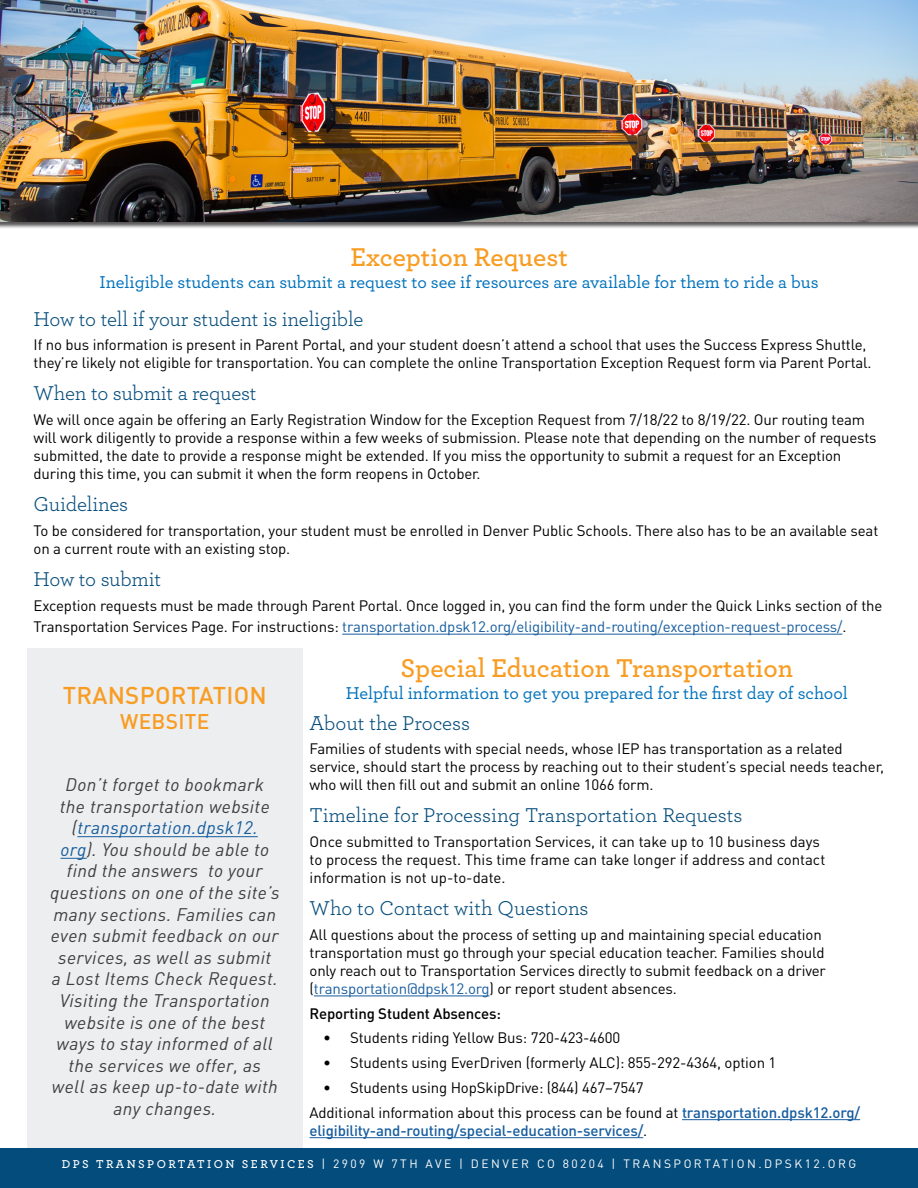
<style>
.page{position:relative;width:918px;height:1188px;background:#fff}
.page>*{position:absolute;margin:0;border:0;box-sizing:border-box;transform-origin:0 0}
.t1{font:600 27px "Archer Pro";color:#f89d23}
.t2{font:500 24px "DIN Pro";letter-spacing:.01em;color:#f89d23}
.t3{font:21px "Archer Pro";letter-spacing:-.01em;color:#044c7b}
.t4{font:500 21px "DIN Pro";letter-spacing:.01em;color:#f89d23}
.t5{font:italic 18px/21.6px "DIN";letter-spacing:.02em;color:#3e3e3f;text-align:center}
.t6{font:500 18px "Archer Pro";color:#0072bc}
.t7{font:15px/18px "DIN Pro";letter-spacing:-.01em;color:#000}
.t8{font:500 15px/18px "DIN Pro";letter-spacing:-.01em;color:#175d9e}
.t9{font:500 15px "DIN Pro";letter-spacing:-.01em;color:#000}
.t10{font:12px "DIN Pro";letter-spacing:.21em;color:#fff}
.s1{color:#175d9e}
.s2{font-weight:400;color:#000}
.s3{font-family:"Archer Pro";font-weight:600}
</style>
<div class="page">
<div style="left:27px;top:649px;width:276px;height:499px;background:#edeeef"></div>
<div style="left:0;top:1148px;width:918px;height:40px;background:#044c7b"></div>
<hr style="left:314px;top:996px;width:175px;height:1px;background:#175d9e">
<hr style="left:682px;top:1119px;width:178px;height:1px;background:#175d9e">
<hr style="left:310px;top:1137px;width:333px;height:1px;background:#175d9e">
<hr style="left:342px;top:634px;width:500px;height:1px;background:#175d9e">
<div style="left:0;top:0;width:918px;height:228px;background:#231f20;opacity:.75"></div>
<img style="left:0;top:0;width:918px;height:222px">
<hr style="left:77px;top:836px;width:181px;height:1px;background:#175d9e">
<svg style="left:60px;top:858px;width:27px;height:1px"></svg>
<p class="t1" style="left:350px;top:237px;width:219px">Exception Request</p>
<p class="t6" style="left:100px;top:270px;width:721px">Ineligible students can submit a request to see if resources are available for them to ride a bus</p>
<p class="t3" style="left:34px;top:304px;width:332px">How to tell if your student is ineligible</p>
<p class="t7" style="left:34px;top:335px;width:839px">If no bus information is present in Parent Portal, and your student doesn’t attend a school that uses the Success Express Shuttle, they’re likely not eligible for transportation. You can complete the online Transportation Exception Request form via Parent Portal.</p>
<p class="t3" style="left:34px;top:379px;width:224px">When to submit a request</p>
<p class="t7" style="left:34px;top:410px;width:845px">We will once again be offering an Early Registration Window for the Exception Request from 7/18/22 to 8/19/22. Our routing team will work diligently to provide a response within a few weeks of submission. Please note that depending on the number of requests submitted, the date to provide a response might be extended. If you miss the opportunity to submit a request for an Exception during this time, you can submit it when the form reopens in October.</p>
<p class="t3" style="left:34px;top:490px;width:96px">Guidelines</p>
<p class="t7" style="left:34px;top:521px;width:846px">To be considered for transportation, your student must be enrolled in Denver Public Schools. There also has to be an available seat on a current route with an existing stop.</p>
<p class="t3" style="left:34px;top:564px;width:129px">How to submit</p>
<p class="t7" style="left:34px;top:594px;width:850px;line-height:21.6px">Exception requests must be made through Parent Portal. Once logged in, you can find the form under the Quick Links section of the<br>Transportation Services Page. For instructions: <span class="s1">transportation.dpsk12.org/eligibility-and-routing/exception-request-process/</span>.</p>
<p class="t2" style="left:63px;top:679px;width:205px">TRANSPORTATION</p>
<p class="t4" style="left:120px;top:708px;width:91px">WEBSITE</p>
<p class="t5" style="left:50px;top:773px;width:231px">Don’t forget to bookmark<br>the transportation website (<span class="s1">transportation.dpsk12.<br>org</span>). You should be able to find the answers to your questions on one of the site’s many sections. Families can even submit feedback on our services, as well as submit<br>a Lost Items Check Request.<br>Visiting the Transportation website is one of the best ways to stay informed of all the services we offer, as well as keep up-to-date with any changes.</p>
<p class="t1" style="left:401px;top:648px;width:394px">Special Education Transportation</p>
<p class="t6" style="left:346px;top:681px;width:503px">Helpful information to get you prepared for the first day of school</p>
<p class="t3" style="left:310px;top:708px;width:162px">About the Process</p>
<p class="t7" style="left:310px;top:739px;width:576px">Families of students with special needs, whose IEP has transportation as a related service, should start the process by reaching out to their student’s special needs teacher, who will then fill out and submit an online 1066 form.</p>
<p class="t3" style="left:310px;top:801px;width:434px">Timeline for Processing Transportation Requests</p>
<p class="t7" style="left:310px;top:832px;width:517px">Once submitted to Transportation Services, it can take up to 10 business days to process the request. This time frame can take longer if address and contact information is not up-to-date.</p>
<p class="t3" style="left:310px;top:894px;width:281px">Who to Contact with Questions</p>
<p class="t7" style="left:310px;top:925px;width:518px">All questions about the process of setting up and maintaining special education transportation must go through your special education teacher. Families should only reach out to Transportation Services directly to submit feedback on a driver (<span class="s1">transportation@dpsk12.org</span>) or report student absences.</p>
<p class="t9" style="left:310px;top:1003px;width:193px">Reporting Student Absences:</p>
<p class="t7" style="left:323px;top:1028px;width:299px">• Students riding Yellow Bus: 720-423-4600</p>
<p class="t7" style="left:323px;top:1053px;width:455px">• Students using EverDriven (formerly ALC): 855-292-4364, option 1</p>
<p class="t7" style="left:323px;top:1078px;width:322px">• Students using HopSkipDrive: (844) 467–7547</p>
<p class="t8" style="left:310px;top:1103px;width:552px"><span class="s2">Additional information about this process can be found at</span> transportation.dpsk12.org/ eligibility-and-routing/special-education-services/<span class="s2">.</span></p>
<p class="t10" style="left:62px;top:1155px;width:796px"><span class="s3">DPS TRANSPORTATION SERVICES</span> | 2909 W 7TH AVE | DENVER CO 80204 | TRANSPORTATION.DPSK12.ORG</p>
</div>
